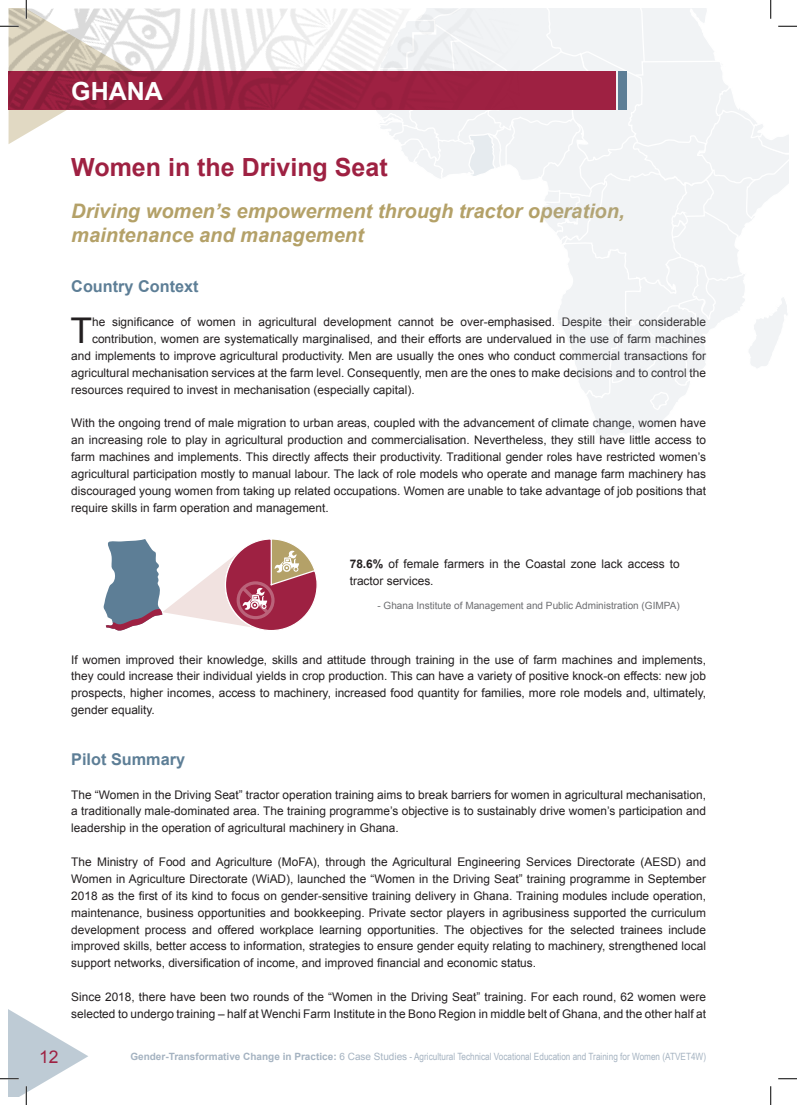
<style>
.page{position:relative;width:797px;height:1105px;background:#fff}
.page>*{position:absolute;margin:0;border:0;box-sizing:border-box;transform-origin:0 0}
.t1{font:35.5px "Arial";color:#231f20}
.t2{font:700 25px "Arial";color:#9e2142}
.t3{font:700 25px "Arial";color:#fff}
.t4{font:italic 700 20px/24px "Arial";color:#b4a168}
.t5{font:17.5px "Arial";color:#9e2142}
.t6{font:700 16.25px "Arial";color:#5d7e96}
.t7{font:11.88px/16.9px "Arial";color:#231f20;text-align:justify}
.t8{font:10px "Arial Narrow";color:#a5b3c1}
.t9{font:10px "Arial";color:#6c6d70}
.s1{font-weight:700}
.s2{font-family:"Arial";font-weight:700}
.s3{font-family:"Arial"}
</style>
<div class="page">
<svg style="left:103px;top:539px;width:214px;height:92px"></svg>
<img style="left:133px;top:9px;width:239px;height:100px">
<svg style="left:778px;top:1078px;width:19px;height:1px"></svg>
<svg style="left:0;top:0;width:133px;height:144px"></svg>
<svg style="left:0;top:1009px;width:88px;height:96px"></svg>
<svg style="left:372px;top:0;width:425px;height:438px"></svg>
<svg style="left:770px;top:1086px;width:1px;height:19px"></svg>
<p class="t3" style="left:71px;top:75px;width:93px">GHANA</p>
<p class="t2" style="left:71px;top:150px;width:318px">Women in the Driving Seat</p>
<p class="t4" style="left:71px;top:199px;width:555px">Driving women’s empowerment through tractor operation, maintenance and management</p>
<p class="t6" style="left:71px;top:276px;width:129px">Country Context</p>
<p class="t1" style="left:70px;top:307px;width:23px">T</p>
<p class="t7" style="left:92px;top:314px;width:615px">he significance of women in agricultural development cannot be over-emphasised. Despite their considerable</p>
<p class="t7" style="left:92px;top:330px;width:615px">contribution, women are systematically marginalised, and their efforts are undervalued in the use of farm machines</p>
<p class="t7" style="left:71px;top:347px;width:636px">and implements to improve agricultural productivity. Men are usually the ones who conduct commercial transactions for</p>
<p class="t7" style="left:71px;top:364px;width:636px">agricultural mechanisation services at the farm level. Consequently, men are the ones to make decisions and to control the</p>
<p class="t7" style="left:71px;top:381px;width:345px">resources required to invest in mechanisation (especially capital).</p>
<p class="t7" style="left:71px;top:415px;width:636px">With the ongoing trend of male migration to urban areas, coupled with the advancement of climate change, women have an increasing role to play in agricultural production and commercialisation. Nevertheless, they still have little access to farm machines and implements. This directly affects their productivity. Traditional gender roles have restricted women’s agricultural participation mostly to manual labour. The lack of role models who operate and manage farm machinery has discouraged young women from taking up related occupations. Women are unable to take advantage of job positions that require skills in farm operation and management.</p>
<p class="t7" style="left:350px;top:555px;width:331px"><span class="s1">78.6%</span> of female farmers in the Coastal zone lack access to tractor services.</p>
<p class="t9" style="left:377px;top:599px;width:304px">- Ghana Institute of Management and Public Administration (GIMPA)</p>
<p class="t7" style="left:71px;top:651px;width:636px">If women improved their knowledge, skills and attitude through training in the use of farm machines and implements, they could increase their individual yields in crop production. This can have a variety of positive knock-on effects: new job prospects, higher incomes, access to machinery, increased food quantity for families, more role models and, ultimately, gender equality.</p>
<p class="t6" style="left:71px;top:748px;width:115px">Pilot Summary</p>
<p class="t7" style="left:71px;top:786px;width:636px">The “Women in the Driving Seat” tractor operation training aims to break barriers for women in agricultural mechanisation, a traditionally male-dominated area. The training programme’s objective is to sustainably drive women’s participation and leadership in the operation of agricultural machinery in Ghana.</p>
<p class="t7" style="left:71px;top:854px;width:636px">The Ministry of Food and Agriculture (MoFA), through the Agricultural Engineering Services Directorate (AESD) and Women in Agriculture Directorate (WiAD), launched the “Women in the Driving Seat” training programme in September 2018 as the first of its kind to focus on gender-sensitive training delivery in Ghana. Training modules include operation, maintenance, business opportunities and bookkeeping. Private sector players in agribusiness supported the curriculum development process and offered workplace learning opportunities. The objectives for the selected trainees include improved skills, better access to information, strategies to ensure gender equity relating to machinery, strengthened local support networks, diversification of income, and improved financial and economic status.</p>
<p class="t7" style="left:71px;top:989px;width:636px">Since 2018, there have been two rounds of the “Women in the Driving Seat” training. For each round, 62 women were selected to undergo training – half at Wenchi Farm Institute in the Bono Region in middle belt of Ghana, and the other half at</p>
<h3 class="t5" style="left:39px;top:1045px;width:21px">12</h3>
<p class="t8" style="left:130px;top:1049px;width:577px"><span class="s2">Gender-Transformative Change in Practice:</span> <span class="s3">6 Case Studies</span> - Agricultural Technical Vocational Education and Training for Women (ATVET4W)</p>
</div>
